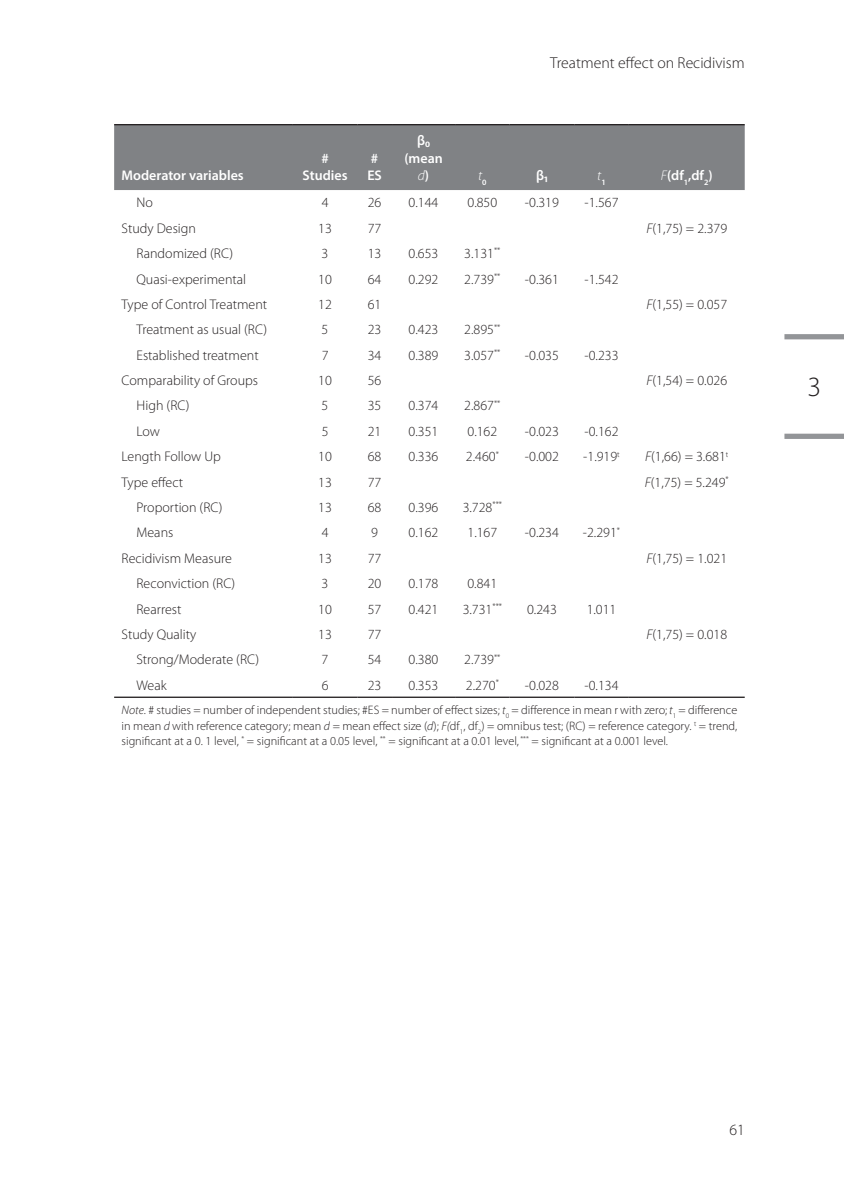
<style>
.page{position:relative;width:844px;height:1191px;background:#fff}
.page>*{position:absolute;margin:0;border:0;box-sizing:border-box;transform-origin:0 0}
.t1{font:300 28px "Myriad Pro";color:#231f20}
.t2{font:300 15.75px "Myriad Pro";color:#231f20}
.t3{font:300 14px "Myriad Pro";color:#231f20}
.t4{font:600 14px/17.5px "Myriad Pro";color:#fff;text-align:center}
.t5{font:italic 300 14px "Myriad Pro";color:#fff}
.t6{font:300 12.25px/15.8px "Myriad Pro";color:#231f20;text-align:justify}
.s1{font-weight:300;font-style:italic}
.s2{font-style:italic}
</style>
<div class="page">
<div style="left:784px;top:334px;width:59px;height:5px;background:#939598"></div>
<div style="left:784px;top:433px;width:59px;height:6px;background:#939598"></div>
<div style="left:114px;top:125px;width:630px;height:65px;background:#808285"></div>
<hr style="left:114px;top:124px;width:179px;height:1px;background:#231f20">
<hr style="left:293px;top:124px;width:64px;height:1px;background:#231f20">
<hr style="left:357px;top:124px;width:35px;height:1px;background:#231f20">
<hr style="left:392px;top:124px;width:63px;height:1px;background:#231f20">
<hr style="left:455px;top:124px;width:54px;height:1px;background:#231f20">
<hr style="left:509px;top:124px;width:65px;height:1px;background:#231f20">
<hr style="left:574px;top:124px;width:54px;height:1px;background:#231f20">
<hr style="left:628px;top:124px;width:116px;height:1px;background:#231f20">
<hr style="left:114px;top:696px;width:179px;height:2px;background:#231f20">
<hr style="left:293px;top:696px;width:64px;height:2px;background:#231f20">
<hr style="left:357px;top:696px;width:35px;height:2px;background:#231f20">
<hr style="left:392px;top:696px;width:63px;height:2px;background:#231f20">
<hr style="left:455px;top:696px;width:54px;height:2px;background:#231f20">
<hr style="left:509px;top:696px;width:65px;height:2px;background:#231f20">
<hr style="left:574px;top:696px;width:54px;height:2px;background:#231f20">
<hr style="left:628px;top:696px;width:116px;height:2px;background:#231f20">
<p class="t4" style="left:121px;top:166px;width:124px">Moderator variables</p>
<p class="t4" style="left:302px;top:149px;width:46px">#<br>Studies</p>
<p class="t4" style="left:367px;top:149px;width:16px;text-align:left">#<br>ES</p>
<p class="t4" style="left:404px;top:131px;width:40px">β₀ (mean <span class="s1">d</span>)</p>
<p class="t2" style="left:550px;top:54px;width:196px">Treatment effect on Recidivism</p>
<p class="t5" style="left:478px;top:168px;width:10px">t<sub>0</sub></p>
<p class="t4" style="left:536px;top:166px;width:13px">β₁</p>
<p class="t5" style="left:597px;top:168px;width:10px">t<sub>1</sub></p>
<p class="t4" style="left:660px;top:166px;width:53px"><span class="s1">F</span>(df<sub>1</sub>,df<sub>2</sub>)</p>
<p class="t3" style="left:136px;top:195px;width:18px">No</p>
<p class="t3" style="left:321px;top:195px;width:8px">4</p>
<p class="t3" style="left:367px;top:195px;width:15px">26</p>
<p class="t3" style="left:408px;top:195px;width:31px">0.144</p>
<p class="t3" style="left:467px;top:195px;width:31px">0.850</p>
<p class="t3" style="left:525px;top:195px;width:35px">-0.319</p>
<p class="t3" style="left:584px;top:195px;width:35px">-1.567</p>
<p class="t3" style="left:121px;top:220px;width:76px">Study Design</p>
<p class="t3" style="left:318px;top:220px;width:15px">13</p>
<p class="t3" style="left:367px;top:220px;width:15px">77</p>
<p class="t3" style="left:646px;top:220px;width:82px"><span class="s2">F</span>(1,75) = 2.379</p>
<p class="t3" style="left:136px;top:246px;width:98px">Randomized (RC)</p>
<p class="t3" style="left:321px;top:246px;width:8px">3</p>
<p class="t3" style="left:367px;top:246px;width:15px">13</p>
<p class="t3" style="left:408px;top:246px;width:31px">0.653</p>
<p class="t3" style="left:464px;top:246px;width:38px">3.131<sup>**</sup></p>
<p class="t3" style="left:136px;top:271px;width:111px">Quasi-experimental</p>
<p class="t3" style="left:318px;top:271px;width:15px">10</p>
<p class="t3" style="left:367px;top:271px;width:15px">64</p>
<p class="t3" style="left:408px;top:271px;width:31px">0.292</p>
<p class="t3" style="left:464px;top:271px;width:38px">2.739<sup>**</sup></p>
<p class="t3" style="left:525px;top:271px;width:35px">-0.361</p>
<p class="t3" style="left:584px;top:271px;width:35px">-1.542</p>
<p class="t3" style="left:121px;top:296px;width:147px">Type of Control Treatment</p>
<p class="t3" style="left:318px;top:296px;width:15px">12</p>
<p class="t3" style="left:367px;top:296px;width:15px">61</p>
<p class="t3" style="left:646px;top:296px;width:82px"><span class="s2">F</span>(1,55) = 0.057</p>
<p class="t3" style="left:136px;top:322px;width:132px">Treatment as usual (RC)</p>
<p class="t3" style="left:321px;top:322px;width:8px">5</p>
<p class="t3" style="left:367px;top:322px;width:15px">23</p>
<p class="t3" style="left:408px;top:322px;width:31px">0.423</p>
<p class="t3" style="left:464px;top:322px;width:38px">2.895<sup>**</sup></p>
<p class="t3" style="left:136px;top:347px;width:124px">Established treatment</p>
<p class="t3" style="left:321px;top:347px;width:8px">7</p>
<p class="t3" style="left:367px;top:347px;width:15px">34</p>
<p class="t3" style="left:408px;top:347px;width:31px">0.389</p>
<p class="t3" style="left:464px;top:347px;width:38px">3.057<sup>**</sup></p>
<p class="t3" style="left:525px;top:347px;width:35px">-0.035</p>
<p class="t3" style="left:584px;top:347px;width:35px">-0.233</p>
<p class="t3" style="left:121px;top:373px;width:138px">Comparability of Groups</p>
<p class="t3" style="left:318px;top:373px;width:15px">10</p>
<p class="t3" style="left:367px;top:373px;width:15px">56</p>
<p class="t3" style="left:646px;top:373px;width:82px"><span class="s2">F</span>(1,54) = 0.026</p>
<p class="t3" style="left:136px;top:398px;width:55px">High (RC)</p>
<p class="t3" style="left:321px;top:398px;width:8px">5</p>
<p class="t3" style="left:367px;top:398px;width:15px">35</p>
<p class="t3" style="left:408px;top:398px;width:31px">0.374</p>
<p class="t3" style="left:464px;top:398px;width:38px">2.867<sup>**</sup></p>
<p class="t3" style="left:136px;top:423px;width:25px">Low</p>
<p class="t3" style="left:321px;top:423px;width:8px">5</p>
<p class="t3" style="left:367px;top:423px;width:15px">21</p>
<p class="t3" style="left:408px;top:423px;width:31px">0.351</p>
<p class="t3" style="left:467px;top:423px;width:31px">0.162</p>
<p class="t3" style="left:525px;top:423px;width:35px">-0.023</p>
<p class="t3" style="left:584px;top:423px;width:35px">-0.162</p>
<p class="t3" style="left:121px;top:449px;width:101px">Length Follow Up</p>
<p class="t3" style="left:318px;top:449px;width:15px">10</p>
<p class="t3" style="left:367px;top:449px;width:15px">68</p>
<p class="t3" style="left:408px;top:449px;width:31px">0.336</p>
<p class="t3" style="left:465px;top:449px;width:34px">2.460<sup>*</sup></p>
<p class="t3" style="left:525px;top:449px;width:35px">-0.002</p>
<p class="t3" style="left:583px;top:449px;width:38px">-1.919<sup>t</sup></p>
<p class="t3" style="left:645px;top:449px;width:85px"><span class="s2">F</span>(1,66) = 3.681<sup>t</sup></p>
<p class="t3" style="left:121px;top:474px;width:63px">Type effect</p>
<p class="t3" style="left:318px;top:474px;width:15px">13</p>
<p class="t3" style="left:367px;top:474px;width:15px">77</p>
<p class="t3" style="left:644px;top:474px;width:85px"><span class="s2">F</span>(1,75) = 5.249<sup>*</sup></p>
<p class="t3" style="left:136px;top:499px;width:87px">Proportion (RC)</p>
<p class="t3" style="left:318px;top:499px;width:15px">13</p>
<p class="t3" style="left:367px;top:499px;width:15px">68</p>
<p class="t3" style="left:408px;top:499px;width:31px">0.396</p>
<p class="t3" style="left:462px;top:499px;width:41px">3.728<sup>***</sup></p>
<p class="t3" style="left:136px;top:525px;width:38px">Means</p>
<p class="t3" style="left:321px;top:525px;width:8px">4</p>
<p class="t3" style="left:371px;top:525px;width:8px">9</p>
<p class="t3" style="left:408px;top:525px;width:31px">0.162</p>
<p class="t3" style="left:467px;top:525px;width:31px">1.167</p>
<p class="t3" style="left:525px;top:525px;width:35px">-0.234</p>
<p class="t3" style="left:582px;top:525px;width:39px">-2.291<sup>*</sup></p>
<p class="t3" style="left:121px;top:550px;width:112px">Recidivism Measure</p>
<p class="t3" style="left:318px;top:550px;width:15px">13</p>
<p class="t3" style="left:367px;top:550px;width:15px">77</p>
<p class="t3" style="left:646px;top:550px;width:82px"><span class="s2">F</span>(1,75) = 1.021</p>
<p class="t3" style="left:136px;top:576px;width:100px">Reconviction (RC)</p>
<p class="t3" style="left:321px;top:576px;width:8px">3</p>
<p class="t3" style="left:367px;top:576px;width:15px">20</p>
<p class="t3" style="left:408px;top:576px;width:31px">0.178</p>
<p class="t3" style="left:467px;top:576px;width:31px">0.841</p>
<p class="t3" style="left:136px;top:601px;width:46px">Rearrest</p>
<p class="t3" style="left:318px;top:601px;width:15px">10</p>
<p class="t3" style="left:367px;top:601px;width:15px">57</p>
<p class="t3" style="left:408px;top:601px;width:31px">0.421</p>
<p class="t3" style="left:462px;top:601px;width:41px">3.731<sup>***</sup></p>
<p class="t3" style="left:527px;top:601px;width:31px">0.243</p>
<p class="t3" style="left:586px;top:601px;width:31px">1.011</p>
<p class="t3" style="left:121px;top:626px;width:76px">Study Quality</p>
<p class="t3" style="left:318px;top:626px;width:15px">13</p>
<p class="t3" style="left:367px;top:626px;width:15px">77</p>
<p class="t3" style="left:646px;top:626px;width:82px"><span class="s2">F</span>(1,75) = 0.018</p>
<p class="t3" style="left:136px;top:652px;width:124px">Strong/Moderate (RC)</p>
<p class="t3" style="left:321px;top:652px;width:8px">7</p>
<p class="t3" style="left:367px;top:652px;width:15px">54</p>
<p class="t3" style="left:408px;top:652px;width:31px">0.380</p>
<p class="t3" style="left:464px;top:652px;width:38px">2.739<sup>**</sup></p>
<p class="t3" style="left:136px;top:677px;width:32px">Weak</p>
<p class="t3" style="left:321px;top:677px;width:8px">6</p>
<p class="t3" style="left:367px;top:677px;width:15px">23</p>
<p class="t3" style="left:408px;top:677px;width:31px">0.353</p>
<p class="t3" style="left:465px;top:677px;width:34px">2.270<sup>*</sup></p>
<p class="t3" style="left:525px;top:677px;width:35px">-0.028</p>
<p class="t3" style="left:584px;top:677px;width:35px">-0.134</p>
<p class="t6" style="left:121px;top:702px;width:617px"><span class="s2">Note</span>. # studies = number of independent studies; #ES = number of effect sizes; <span class="s2">t</span><sub>0</sub> = difference in mean r with zero; <span class="s2">t</span><sub>1</sub> = difference in mean <span class="s2">d</span> with reference category; mean <span class="s2">d</span> = mean effect size (<span class="s2">d</span>); <span class="s2">F(</span>df<sub>1</sub>, df<sub>2</sub>) = omnibus test; (RC) = reference category. <sup>t</sup> = trend, significant at a 0. 1 level, <sup>*</sup> = significant at a 0.05 level, <sup>**</sup> = significant at a 0.01 level, <sup>***</sup> = significant at a 0.001 level.</p>
<h1 class="t1" style="left:807px;top:372px;width:15px">3</h1>
<p class="t2" style="left:729px;top:1120px;width:17px">61</p>
</div>
